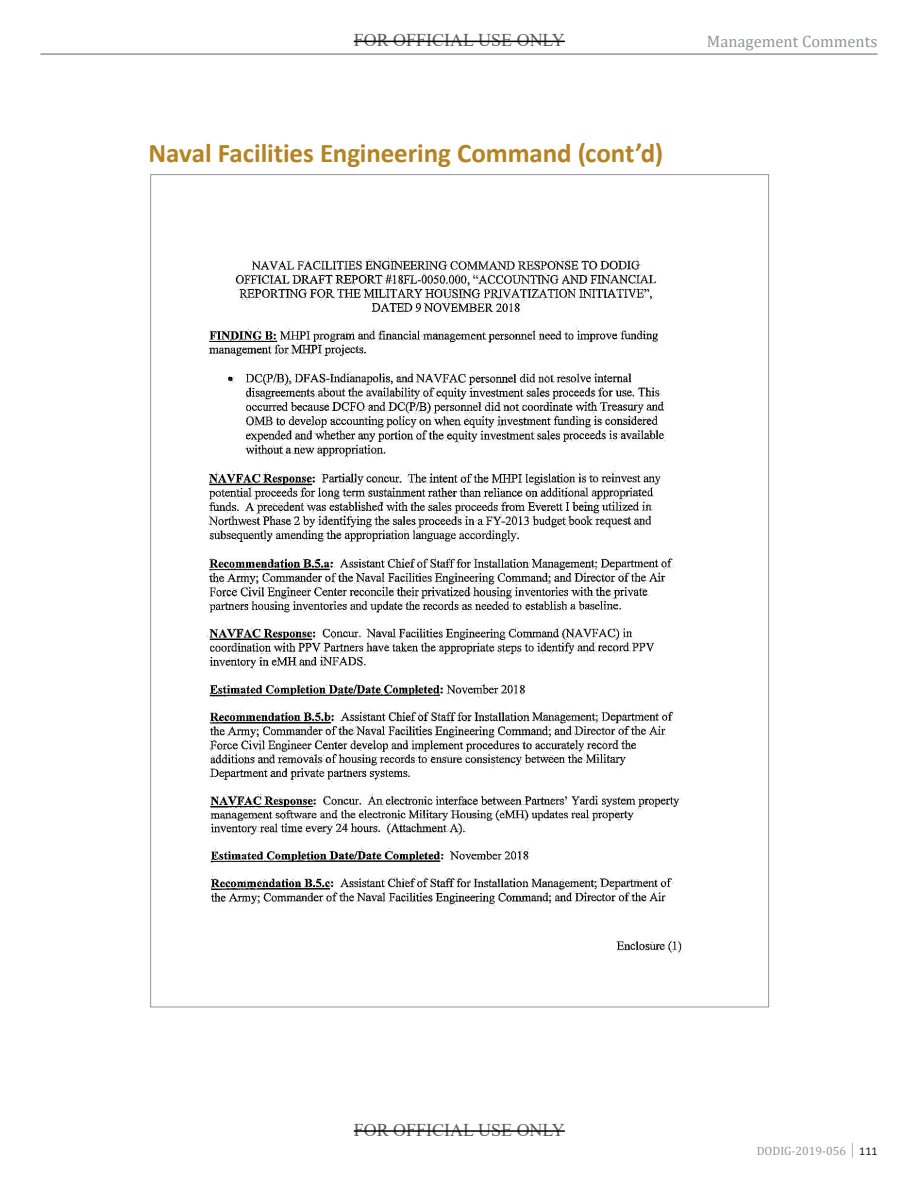
<style>
.page{position:relative;width:918px;height:1188px;background:#fff}
.page>*{position:absolute;margin:0;border:0;box-sizing:border-box;transform-origin:0 0}
.t1{font:700 27px "Calibri";letter-spacing:-.005em;color:#b68322}
.t2{font:18px "Times New Roman";color:#57585a}
.t3{font:16.5px "Cambria";color:#939598}
.t4{font:12px "Cambria";color:#939598}
.s1{font-family:"Calibri";color:#231f20}
</style>
<div class="page">
<hr style="left:40px;top:53px;width:838px;height:2px;background:#939598">
<img style="left:206px;top:257px;width:476px;height:698px">
<hr style="left:354px;top:41px;width:211px;height:1px;background:#000">
<hr style="left:354px;top:1130px;width:211px;height:2px;background:#000">
<p class="t2" style="left:354px;top:28px;width:213px">FOR OFFICIAL USE ONLY</p>
<p class="t1" style="left:148px;top:134px;width:516px">Naval Facilities Engineering Command (cont’d)</p>
<p class="t3" style="left:707px;top:31px;width:172px">Management Comments</p>
<p class="t2" style="left:354px;top:1117px;width:213px">FOR OFFICIAL USE ONLY</p>
<p class="t4" style="left:757px;top:1143px;width:122px">DODIG-2019-056 │ <span class="s1">111</span></p>
</div>
